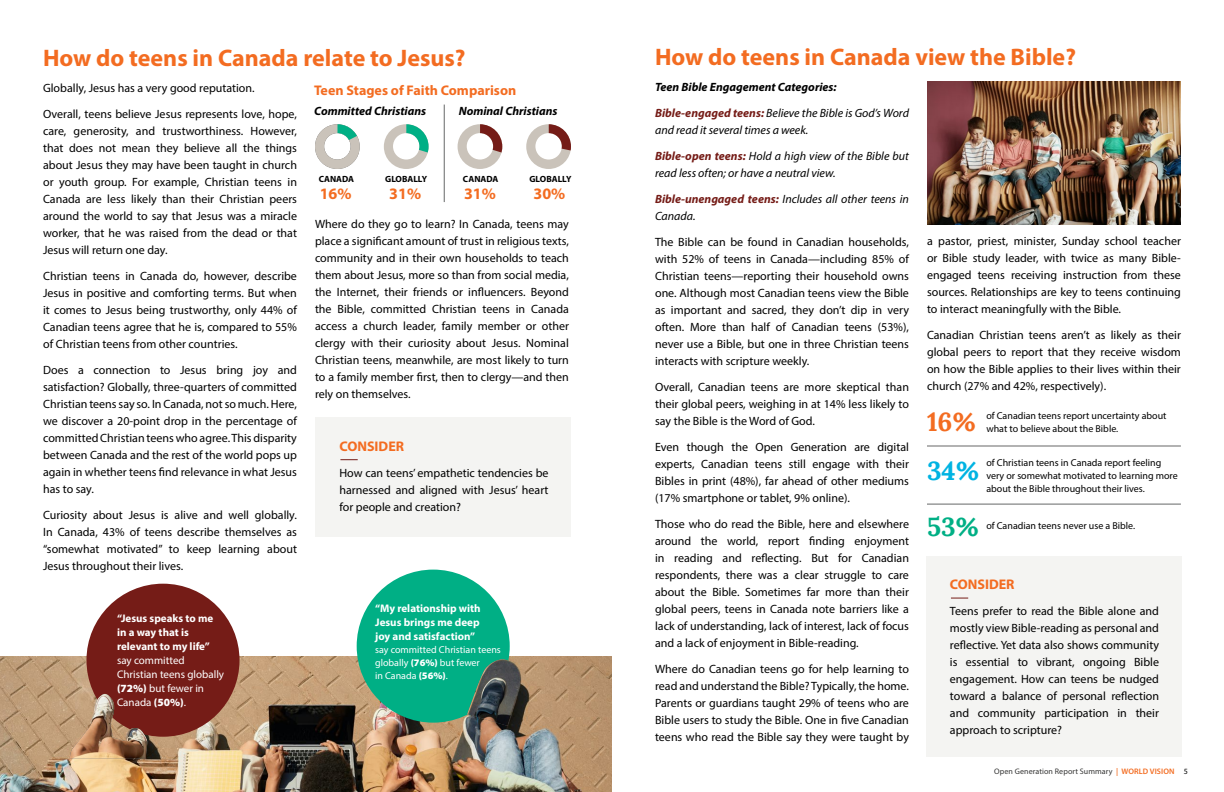
<style>
.page{position:relative;width:1224px;height:792px;background:#fff}
.page>*{position:absolute;margin:0;border:0;box-sizing:border-box;transform-origin:0 0}
.Stat{font:700 26px "Lora";color:#f36c21}
.Stat-2{font:700 26px "Lora";color:#00b3e2}
.Stat-3{font:700 26px "Lora";color:#00af85}
.t1{font:700 24px "Myriad Pro";color:#f36c21}
.t2{font:700 16px "Myriad Pro";color:#f36c21}
.t3{font:700 14px "Myriad Pro";color:#f36c21}
.t4{font:12px/17px "Myriad Pro";color:#000;text-align:justify}
.t5{font:italic 12px/17px "Myriad Pro";color:#000}
.t6{font:italic 700 12px "Myriad Pro";color:#000}
.Stat_2{font:11px/14px "Myriad Pro";color:#fff}
.Stat_2-2{font:700 11px/14px "Myriad Pro";color:#fff;text-align:justify}
.Stat_2-3{font:10px/13px "Myriad Pro";color:#000}
.Stat_2-4{font:10px/13px "Myriad Pro";color:#fff}
.t7{font:700 9px "Myriad Pro";color:#000}
.t8{font:8px "Myriad Pro";letter-spacing:.01em;color:#343433}
.s1{font-weight:700}
.s2{font-weight:900}
.s3{font-weight:700;color:#751c17}
.s4{font-weight:600;color:#f36c21}
.s5{color:#000}
</style>
<div class="page">
<img style="left:927px;top:82px;width:254px;height:143px">
<div style="left:926px;top:556px;width:256px;height:200px;background:#f4f4f2"></div>
<svg style="left:951px;top:598px;width:17px;height:1px"></svg>
<hr style="left:927px;top:446px;width:254px;height:1px;background:#666767">
<hr style="left:927px;top:504px;width:254px;height:1px;background:#666767">
<div style="left:316px;top:418px;width:255px;height:119px;background:#f4f4f2"></div>
<svg style="left:340px;top:459px;width:18px;height:1px"></svg>
<hr style="left:444px;top:105px;width:1px;height:97px;background:#666767">
<svg style="left:315px;top:124px;width:45px;height:45px"></svg>
<svg style="left:384px;top:124px;width:45px;height:45px"></svg>
<svg style="left:458px;top:124px;width:44px;height:45px"></svg>
<svg style="left:526px;top:124px;width:45px;height:45px"></svg>
<img style="left:0;top:656px;width:612px;height:136px">
<div style="left:357px;top:570px;width:153px;height:153px;background:#00af85;border-radius:50%"></div>
<div style="left:86px;top:584px;width:154px;height:153px;background:#751c17;border-radius:50%"></div>
<img style="left:467px;top:659px;width:54px;height:67px">
<svg style="left:70px;top:692px;width:25px;height:2px"></svg>
<img style="left:70px;top:694px;width:78px;height:65px">
<h1 class="t1" style="left:43px;top:42px;width:424px">How do teens in Canada relate to Jesus?</h1>
<p class="t4" style="left:43px;top:79px;width:213px">Globally, Jesus has a very good reputation.</p>
<p class="t4" style="left:43px;top:105px;width:255px">Overall, teens believe Jesus represents love, hope, care, generosity, and trustworthiness. However, that does not mean they believe all the things about Jesus they may have been taught in church or youth group. For example, Christian teens in Canada are less likely than their Christian peers around the world to say that Jesus was a miracle worker, that he was raised from the dead or that Jesus will return one day.</p>
<p class="t4" style="left:43px;top:267px;width:255px">Christian teens in Canada do, however, describe Jesus in positive and comforting terms. But when it comes to Jesus being trustworthy, only 44% of Canadian teens agree that he is, compared to 55% of Christian teens from other countries.</p>
<p class="t4" style="left:43px;top:361px;width:255px">Does a connection to Jesus bring joy and satisfaction? Globally, three-quarters of committed Christian teens say so. In Canada, not so much. Here, we discover a 20-point drop in the percentage of committed Christian teens who agree. This disparity between Canada and the rest of the world pops up again in whether teens find relevance in what Jesus has to say.</p>
<p class="t4" style="left:43px;top:506px;width:255px">Curiosity about Jesus is alive and well globally.<br>In Canada, 43% of teens describe themselves as “somewhat motivated” to keep learning about Jesus throughout their lives.</p>
<p class="t3" style="left:314px;top:81px;width:204px">Teen Stages of Faith Comparison</p>
<p class="t6" style="left:314px;top:103px;width:114px">Committed Christians</p>
<p class="t6" style="left:459px;top:103px;width:100px">Nominal Christians</p>
<p class="t7" style="left:319px;top:174px;width:37px">CANADA</p>
<p class="t7" style="left:385px;top:174px;width:43px">GLOBALLY</p>
<p class="t7" style="left:463px;top:174px;width:37px">CANADA</p>
<p class="t7" style="left:530px;top:174px;width:43px">GLOBALLY</p>
<p class="t2" style="left:320px;top:183px;width:33px">16%</p>
<p class="t2" style="left:389px;top:183px;width:33px">31%</p>
<p class="t2" style="left:464px;top:183px;width:33px">31%</p>
<p class="t2" style="left:534px;top:183px;width:33px">30%</p>
<p class="t4" style="left:315px;top:215px;width:255px">Where do they go to learn? In Canada, teens may place a significant amount of trust in religious texts, community and in their own households to teach them about Jesus, more so than from social media, the Internet, their friends or influencers. Beyond the Bible, committed Christian teens in Canada access a church leader, family member or other clergy with their curiosity about Jesus. Nominal Christian teens, meanwhile, are most likely to turn to a family member first, then to clergy—and then rely on themselves.</p>
<h2 class="t3" style="left:339px;top:437px;width:66px">CONSIDER</h2>
<p class="t4" style="left:339px;top:464px;width:211px">How can teens’ empathetic tendencies be harnessed and aligned with Jesus’ heart for people and creation?</p>
<p class="Stat_2" style="left:117px;top:611px;width:109px"><span class="s1">“Jesus speaks to me in a way that is relevant to my life” </span>say committed<br>Christian teens globally <span class="s2">(72%)</span> but fewer in<br>Canada <span class="s2">(50%)</span>.</p>
<p class="Stat_2-2" style="left:375px;top:601px;width:107px">“My relationship with Jesus brings me deep joy and satisfaction”</p>
<p class="Stat_2-4" style="left:375px;top:643px;width:127px">say committed Christian teens globally <span class="s2">(76%)</span> but fewer<br>in Canada <span class="s2">(56%)</span>.</p>
<h1 class="t1" style="left:655px;top:42px;width:422px">How do teens in Canada view the Bible?</h1>
<p class="t6" style="left:655px;top:79px;width:183px">Teen Bible Engagement Categories:</p>
<p class="t5" style="left:655px;top:104px;width:255px"><span class="s3">Bible-engaged teens:</span> Believe the Bible is God’s Word and read it several times a week.</p>
<p class="t5" style="left:655px;top:147px;width:255px"><span class="s3">Bible-open teens:</span> Hold a high view of the Bible but read less often; or have a neutral view.</p>
<p class="t5" style="left:655px;top:190px;width:255px"><span class="s3">Bible-unengaged teens:</span> Includes all other teens in<br>Canada.</p>
<p class="t4" style="left:655px;top:233px;width:255px">The Bible can be found in Canadian households, with 52% of teens in Canada—including 85% of Christian teens—reporting their household owns one. Although most Canadian teens view the Bible as important and sacred, they don’t dip in very often. More than half of Canadian teens (53%), never use a Bible, but one in three Christian teens interacts with scripture weekly.</p>
<p class="t4" style="left:655px;top:378px;width:255px">Overall, Canadian teens are more skeptical than their global peers, weighing in at 14% less likely to say the Bible is the Word of God.</p>
<p class="t4" style="left:655px;top:438px;width:255px">Even though the Open Generation are digital experts, Canadian teens still engage with their Bibles in print (48%), far ahead of other mediums (17% smartphone or tablet, 9% online).</p>
<p class="t4" style="left:655px;top:515px;width:255px">Those who do read the Bible, here and elsewhere around the world, report finding enjoyment in reading and reflecting. But for Canadian respondents, there was a clear struggle to care about the Bible. Sometimes far more than their global peers, teens in Canada note barriers like a lack of understanding, lack of interest, lack of focus and a lack of enjoyment in Bible-reading.</p>
<p class="t4" style="left:655px;top:660px;width:255px">Where do Canadian teens go for help learning to read and understand the Bible? Typically, the home.<br>Parents or guardians taught 29% of teens who are Bible users to study the Bible. One in five Canadian teens who read the Bible say they were taught by</p>
<p class="t4" style="left:927px;top:233px;width:255px">a pastor, priest, minister, Sunday school teacher or Bible study leader, with twice as many Bible&shy;engaged teens receiving instruction from these sources. Relationships are key to teens continuing to interact meaningfully with the Bible.</p>
<p class="t4" style="left:927px;top:327px;width:255px">Canadian Christian teens aren’t as likely as their global peers to report that they receive wisdom on how the Bible applies to their lives within their church (27% and 42%, respectively).</p>
<p class="Stat" style="left:927px;top:399px;width:51px">16%</p>
<p class="Stat_2-3" style="left:986px;top:409px;width:182px">of Canadian teens report uncertainty about what to believe about the Bible.</p>
<p class="Stat-2" style="left:927px;top:448px;width:54px">34%</p>
<p class="Stat_2-3" style="left:986px;top:456px;width:193px">of Christian teens in Canada report feeling very or somewhat motivated to learning more about the Bible throughout their lives.</p>
<p class="Stat-3" style="left:927px;top:504px;width:54px">53%</p>
<p class="Stat_2-3" style="left:986px;top:519px;width:150px">of Canadian teens never use a Bible.</p>
<h2 class="t3" style="left:950px;top:575px;width:66px">CONSIDER</h2>
<p class="t4" style="left:950px;top:603px;width:211px">Teens prefer to read the Bible alone and mostly view Bible-reading as personal and reflective. Yet data also shows community is essential to vibrant, ongoing Bible engagement. How can teens be nudged toward a balance of personal reflection and community participation in their approach to scripture?</p>
<p class="t8" style="left:994px;top:766px;width:195px">Open Generation Report Summary <span class="s4">| WORLD VISION</span> <span class="s5">5</span></p>
</div>
